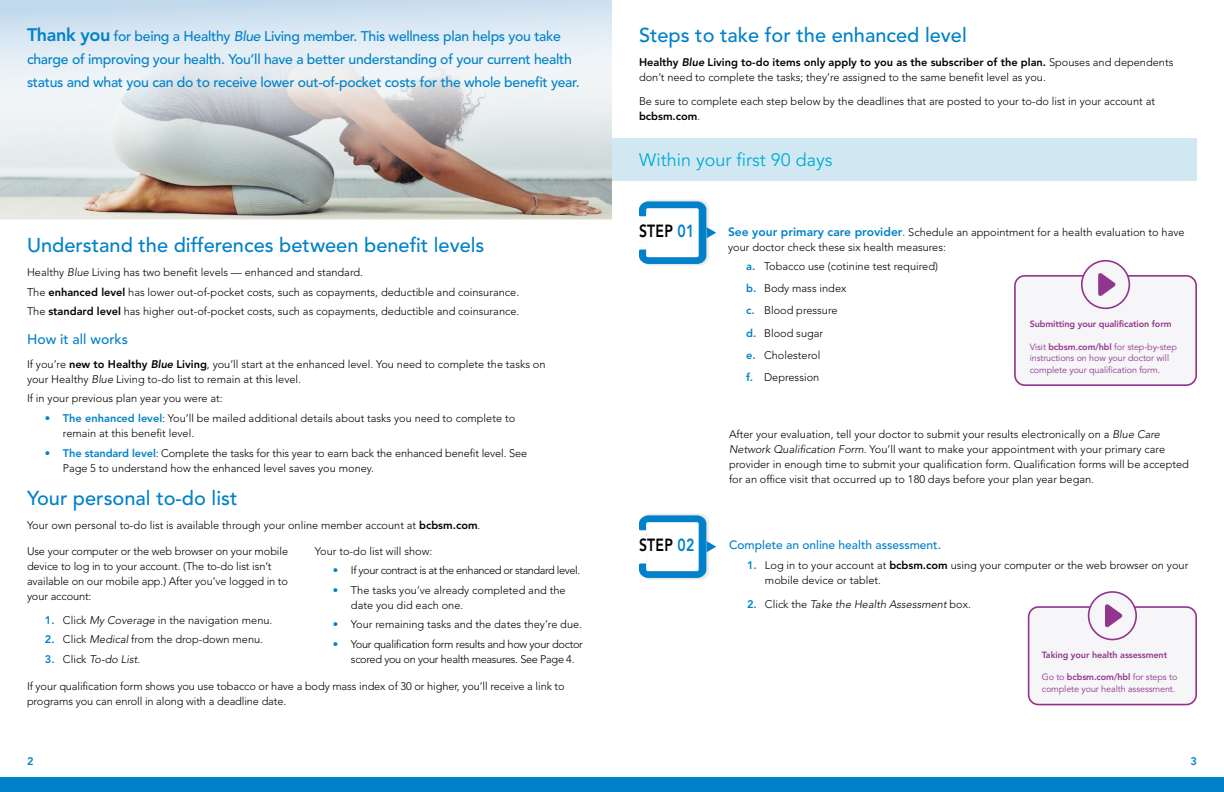
<style>
.page{position:relative;width:1224px;height:792px;background:#fff}
.page>*{position:absolute;margin:0;border:0;box-sizing:border-box;transform-origin:0 0}
.t1{font:500 20px "Avenir LT Std";color:#0081c9}
.t2{font:18px "Avenir LT Std";color:#00acd8}
.t3{font:800 17.5px "Avenir LT Std";letter-spacing:.02em;color:#000;scale:.8 1}
.t4{font:500 14px/23px "Avenir LT Std";letter-spacing:-.02em;color:#0081c9}
.t5{font:500 14px "Avenir LT Std";color:#0081c9}
.t6{font:500 12px "Avenir LT Std";color:#0081c9}
.t7{font:300 11px/15px "Avenir LT Std";color:#000}
.t8{font:300 11px/15px "Avenir LT Std";letter-spacing:-.03em;color:#000}
.t9{font:italic 300 11px "Avenir LT Std";color:#000}
.t10{font:300 11px "Avenir LT Std";letter-spacing:-.04em;color:#000}
.t11{font:800 11px "Avenir LT Std";color:#0081c9}
.t12{font:9px/11.5px "Avenir LT Std";letter-spacing:-.01em;color:#92368d}
.t13{font:800 9px "Avenir LT Std";letter-spacing:-.01em;color:#92368d}
.s1{font-weight:800;font-size:18px}
.s2{font-style:italic}
.s3{font-weight:800}
.s4{font-weight:800;font-style:italic}
.s5{color:#0081c9}
.s6{font-weight:800;color:#0081c9}
.s7{font-weight:800;font-style:normal;color:#0081c9}
.s8{font-style:normal}
.s9{font-weight:800;font-size:12px;color:#0081c9}
</style>
<div class="page">
<div style="left:612px;top:138px;width:585px;height:43px;background:#d1e8f3"></div>
<svg style="left:639px;top:514px;width:77px;height:66px"></svg>
<div style="left:646px;top:522px;width:53px;height:49px;background:#fff;border-radius:2px"></div>
<svg style="left:639px;top:200px;width:77px;height:66px"></svg>
<div style="left:646px;top:208px;width:53px;height:49px;background:#fff;border-radius:2px"></div>
<img style="left:0;top:129px;width:612px;height:90px">
<svg style="left:0;top:0;width:612px;height:129px;background:#dce4eb"></svg>
<div style="left:0;top:778px;width:1224px;height:14px;background:#0081c9"></div>
<div style="left:1015px;top:276px;width:181px;height:109px;background:#f6f5f8;border-radius:10px"></div>
<div style="left:1014px;top:275px;width:183px;height:111px;border:2px solid #92368d;border-radius:10px"></div>
<div style="left:1082px;top:261px;width:47px;height:47px;background:#f6f5f8;border-radius:50%"></div>
<div style="left:1081px;top:260px;width:49px;height:49px;border:2px solid #92368d;border-radius:50%"></div>
<svg style="left:1098px;top:273px;width:18px;height:23px"></svg>
<div style="left:1029px;top:607px;width:167px;height:98px;background:#f6f5f8;border-radius:10px"></div>
<div style="left:1028px;top:606px;width:169px;height:99px;border:2px solid #92368d;border-radius:10px"></div>
<div style="left:1089px;top:592px;width:47px;height:48px;background:#f6f5f8;border-radius:50%"></div>
<div style="left:1088px;top:591px;width:49px;height:49px;border:2px solid #92368d;border-radius:50%"></div>
<svg style="left:1105px;top:604px;width:18px;height:24px"></svg>
<p class="t4" style="left:27px;top:25px;width:554px"><span class="s1">Thank you</span> for being a Healthy <span class="s2">Blue</span> Living member. This wellness plan helps you take charge of improving your health. You’ll have a better understanding of your current health status and what you can do to receive lower out-of-pocket costs for the whole benefit year.</p>
<h1 class="t1" style="left:27px;top:234px;width:459px">Understand the differences between benefit levels</h1>
<p class="t7" style="left:27px;top:263px;width:494px;line-height:19.5px">Healthy <span class="s2">Blue</span> Living has two benefit levels — enhanced and standard.<br>The <span class="s3">enhanced level</span> has lower out-of-pocket costs, such as copayments, deductible and coinsurance.<br>The <span class="s3">standard level</span> has higher out-of-pocket costs, such as copayments, deductible and coinsurance.</p>
<p class="t5" style="left:27px;top:331px;width:103px">How it all works</p>
<p class="t7" style="left:27px;top:357px;width:520px">If you’re <span class="s3">new to Healthy</span> <span class="s4">Blue</span> <span class="s3">Living</span>, you’ll start at the enhanced level. You need to complete the tasks on your Healthy <span class="s2">Blue</span> Living to-do list to remain at this level.</p>
<p class="t7" style="left:27px;top:391px;width:197px">If in your previous plan year you were at:</p>
<p class="t7" style="left:63px;top:411px;width:454px;text-indent:-18px"><span class="s5">•</span> <span class="s6">The enhanced level</span>: You’ll be mailed additional details about tasks you need to complete to remain at this benefit level.</p>
<p class="t7" style="left:63px;top:445px;width:466px;text-indent:-18px"><span class="s5">•</span> <span class="s6">The standard level</span>: Complete the tasks for this year to earn back the enhanced benefit level. See<br>Page 5 to understand how the enhanced level saves you money.</p>
<h1 class="t1" style="left:27px;top:486px;width:212px">Your personal to-do list</h1>
<p class="t7" style="left:27px;top:517px;width:455px">Your own personal to-do list is available through your online member account at <span class="s3">bcbsm.com</span>.</p>
<p class="t7" style="left:27px;top:544px;width:263px">Use your computer or the web browser on your mobile device to log in to your account. (The to-do list isn’t available on our mobile app.) After you’ve logged in to your account:</p>
<p class="t7" style="left:45px;top:613px;width:229px"><span class="s6">1.</span> Click <span class="s2">My Coverage</span> in the navigation menu.</p>
<p class="t7" style="left:45px;top:632px;width:220px"><span class="s6">2.</span> Click <span class="s2">Medical</span> from the drop-down menu.</p>
<p class="t9" style="left:45px;top:653px;width:97px"><span class="s7">3.</span> <span class="s8">Click</span> To-do List<span class="s8">.</span></p>
<p class="t7" style="left:315px;top:544px;width:119px">Your to-do list will show:</p>
<p class="t10" style="left:333px;top:564px;width:249px"><span class="s5">•</span> If your contract is at the enhanced or standard level.</p>
<p class="t7" style="left:351px;top:583px;width:216px;text-indent:-18px"><span class="s5">•</span> The tasks you’ve already completed and the date you did each one.</p>
<p class="t7" style="left:333px;top:617px;width:251px"><span class="s5">•</span> Your remaining tasks and the dates they’re due.</p>
<p class="t8" style="left:351px;top:637px;width:233px;text-indent:-18px"><span class="s5">•</span> Your qualification form results and how your doctor scored you on your health measures. See Page 4.</p>
<p class="t7" style="left:27px;top:679px;width:539px">If your qualification form shows you use tobacco or have a body mass index of 30 or higher, you’ll receive a link to programs you can enroll in along with a deadline date.</p>
<h1 class="t1" style="left:639px;top:24px;width:329px">Steps to take for the enhanced level</h1>
<p class="t7" style="left:639px;top:55px;width:536px"><span class="s3">Healthy</span> <span class="s4">Blue</span> <span class="s3">Living to-do items only apply to you as the subscriber of the plan.</span> Spouses and dependents don’t need to complete the tasks; they’re assigned to the same benefit level as you.</p>
<p class="t7" style="left:639px;top:94px;width:518px">Be sure to complete each step below by the deadlines that are posted to your to-do list in your account at <span class="s3">bcbsm.com</span>.</p>
<h2 class="t2" style="left:639px;top:150px;width:195px">Within your first 90 days</h2>
<h3 class="t3" style="left:639px;top:221px;width:71px">STEP <span class="s5">01</span></h3>
<p class="t7" style="left:728px;top:224px;width:458px"><span class="s9">See your primary care provider</span>. Schedule an appointment for a health evaluation to have your doctor check these six health measures:</p>
<p class="t7" style="left:746px;top:255px;width:193px;line-height:22.2px"><span class="s6">a.</span> Tobacco use (cotinine test required) <span class="s6">b.</span> Body mass index<br><span class="s6">c.</span> Blood pressure<br><span class="s6">d.</span> Blood sugar<br><span class="s6">e.</span> Cholesterol<br><span class="s6">f.</span> Depression</p>
<p class="t13" style="left:1030px;top:319px;width:144px">Submitting your qualification form</p>
<p class="t12" style="left:1030px;top:341px;width:149px">Visit <span class="s3">bcbsm.com/hbl</span> for step-by-step instructions on how your doctor will complete your qualification form.</p>
<p class="t7" style="left:729px;top:426px;width:461px">After your evaluation, tell your doctor to submit your results electronically on a <span class="s2">Blue Care Network Qualification Form</span>. You’ll want to make your appointment with your primary care provider in enough time to submit your qualification form. Qualification forms will be accepted for an office visit that occurred up to 180 days before your plan year began.</p>
<h3 class="t3" style="left:639px;top:535px;width:71px">STEP <span class="s5">02</span></h3>
<p class="t6" style="left:729px;top:538px;width:214px">Complete an online health assessment.</p>
<p class="t7" style="left:765px;top:558px;width:425px;text-indent:-18px"><span class="s6">1.</span> Log in to your account at <span class="s3">bcbsm.com</span> using your computer or the web browser on your mobile device or tablet.</p>
<p class="t9" style="left:747px;top:598px;width:226px"><span class="s7">2.</span> <span class="s8">Click the</span> Take the Health Assessment <span class="s8">box.</span></p>
<p class="t13" style="left:1042px;top:649px;width:127px">Taking your health assessment</p>
<p class="t12" style="left:1042px;top:672px;width:137px">Go to <span class="s3">bcbsm.com/hbl</span> for steps to complete your health assessment.</p>
<p class="t11" style="left:27px;top:754px;width:8px">2</p>
<p class="t11" style="left:1190px;top:754px;width:8px">3</p>
</div>
